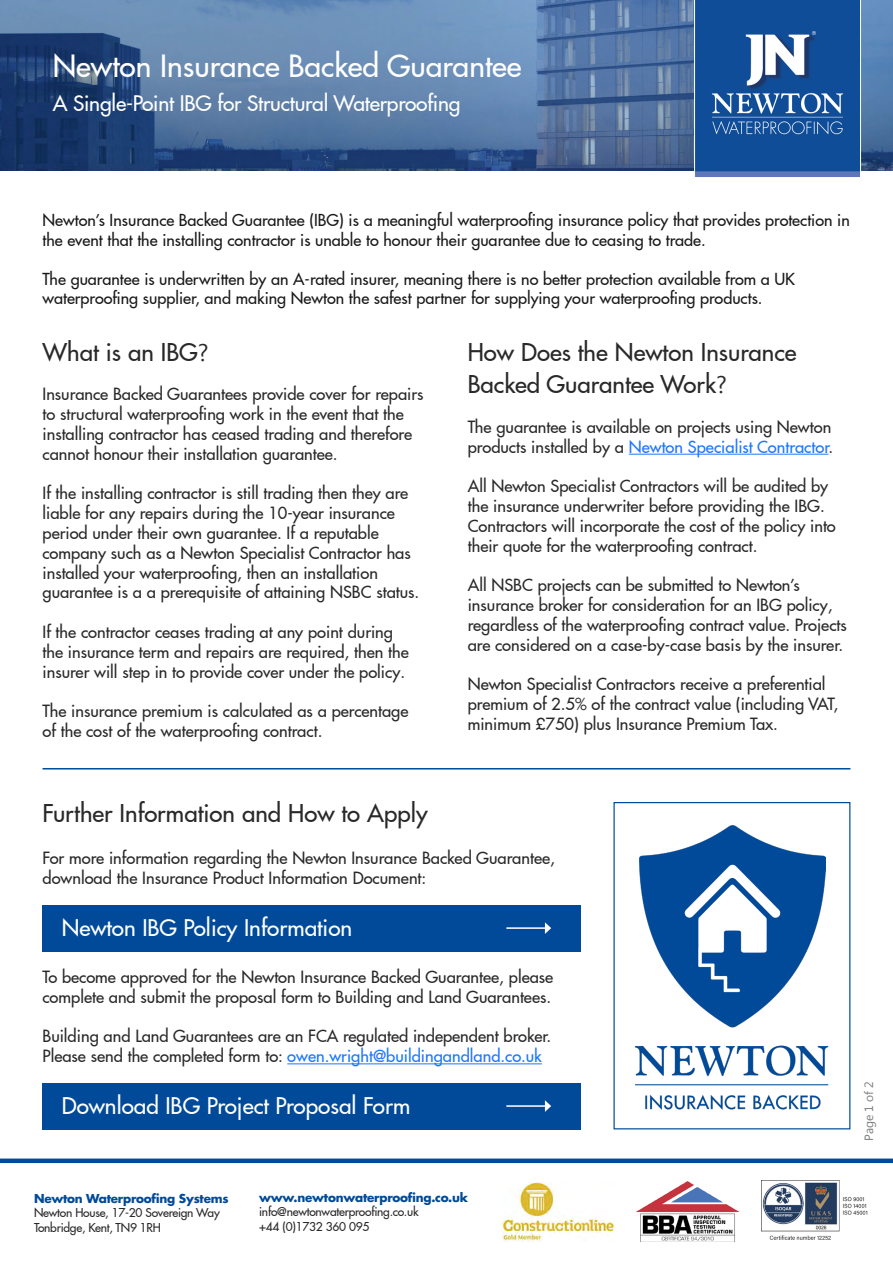
<style>
.page{position:relative;width:893px;height:1263px;background:#fff}
.page>*{position:absolute;margin:0;border:0;box-sizing:border-box;transform-origin:0 0}
.t1{font:500 30px "Futura LT Pro";color:#fff}
.t2{font:500 24px/32.4px "Futura LT Pro";color:#292929}
.t3{font:500 22.5px "Futura LT Pro";color:#fff}
.t4{font:500 21px "Futura LT Pro";letter-spacing:-.01em;color:#fff}
.t5{font:500 16.5px/19.8px "Futura LT Pro";color:#292929}
.t6{font:500 16.2px/19.8px "Futura LT Pro";color:#191919}
.t7{font:500 12px/14.4px "Futura LT Pro";letter-spacing:-.02em;color:#292929}
.t8{font:700 12px "Futura LT Pro";letter-spacing:-.02em;color:#004a99}
.t9{font:12px "Segoe UI";letter-spacing:-.01em;color:#7b7b7b}
.s1{font-family:"Segoe UI";font-weight:400}
.s2{color:#1d76ff}
</style>
<div class="page">
<img style="left:762px;top:1181px;width:106px;height:59px">
<svg style="left:0;top:0;width:893px;height:171px;background:#50719d"></svg>
<svg style="left:694px;top:0;width:167px;height:177px;background:#2c61a3"></svg>
<div style="left:0;top:1158px;width:893px;height:5px;background:#004a99"></div>
<img style="left:501px;top:1182px;width:113px;height:59px">
<img style="left:637px;top:1182px;width:101px;height:59px">
<hr style="left:287px;top:1063px;width:255px;height:1px;background:#1d76ff">
<hr style="left:629px;top:454px;width:199px;height:1px;background:#1d76ff">
<img style="left:639px;top:825px;width:186px;height:203px">
<img style="left:635px;top:1045px;width:194px;height:65px">
<div style="left:43px;top:905px;width:538px;height:46px;background:#004a99"></div>
<hr style="left:506px;top:927px;width:40px;height:2px;background:#fff">
<svg style="left:545px;top:922px;width:6px;height:12px"></svg>
<hr style="left:43px;top:768px;width:807px;height:1px;background:#004a99">
<div style="left:43px;top:1083px;width:538px;height:46px;background:#004a99"></div>
<hr style="left:506px;top:1105px;width:40px;height:2px;background:#fff">
<svg style="left:545px;top:1100px;width:6px;height:12px"></svg>
<h1 class="t1" style="left:53px;top:44px;width:470px">Newton Insurance Backed Guarantee</h1>
<p class="t4" style="left:53px;top:87px;width:409px">A Single-Point IBG for Structural Waterproofing</p>
<p class="t6" style="left:43px;top:209px;width:809px">Newton’s Insurance Backed Guarantee (IBG) is a meaningful waterproofing insurance policy that provides protection in the event that the installing contractor is unable to honour their guarantee due to ceasing to trade.</p>
<p class="t6" style="left:43px;top:268px;width:754px">The guarantee is underwritten by an A-rated insurer, meaning there is no better protection available from a UK waterproofing supplier, and making Newton the safest partner for supplying your waterproofing products.</p>
<h2 class="t2" style="left:43px;top:334px;width:168px">What is an IBG<span class="s1">?</span></h2>
<p class="t5" style="left:43px;top:383px;width:383px">Insurance Backed Guarantees provide cover for repairs to structural waterproofing work in the event that the installing contractor has ceased trading and therefore cannot honour their installation guarantee.</p>
<p class="t5" style="left:43px;top:482px;width:378px">If the installing contractor is still trading then they are liable for any repairs during the 10-year insurance period under their own guarantee. If a reputable company such as a Newton Specialist Contractor has installed your waterproofing, then an installation guarantee is a a prerequisite of attaining NSBC status.</p>
<p class="t5" style="left:43px;top:621px;width:368px">If the contractor ceases trading at any point during the insurance term and repairs are required, then the insurer will step in to provide cover under the policy.</p>
<p class="t5" style="left:43px;top:700px;width:367px">The insurance premium is calculated as a percentage of the cost of the waterproofing contract.</p>
<h2 class="t2" style="left:468px;top:334px;width:330px">How Does the Newton Insurance<br>Backed Guarantee Work<span class="s1">?</span></h2>
<p class="t5" style="left:468px;top:416px;width:367px">The guarantee is available on projects using Newton products installed by a <span class="s2">Newton Specialist Contractor</span>.</p>
<p class="t5" style="left:468px;top:475px;width:370px">All Newton Specialist Contractors will be audited by the insurance underwriter before providing the IBG.<br>Contractors will incorporate the cost of the policy into their quote for the waterproofing contract.</p>
<p class="t5" style="left:468px;top:574px;width:381px">All NSBC projects can be submitted to Newton’s insurance broker for consideration for an IBG policy, regardless of the waterproofing contract value. Projects are considered on a case-by-case basis by the insurer.</p>
<p class="t5" style="left:468px;top:673px;width:372px">Newton Specialist Contractors receive a preferential premium of 2.5% of the contract value (including VAT, minimum £750) plus Insurance Premium Tax.</p>
<h2 class="t2" style="left:43px;top:795px;width:387px">Further Information and How to Apply</h2>
<p class="t5" style="left:43px;top:847px;width:514px">For more information regarding the Newton Insurance Backed Guarantee, download the Insurance Product Information Document:</p>
<h3 class="t3" style="left:62px;top:911px;width:292px">Newton IBG Policy Information</h3>
<p class="t5" style="left:43px;top:966px;width:512px">To become approved for the Newton Insurance Backed Guarantee, please complete and submit the proposal form to Building and Land Guarantees.</p>
<p class="t5" style="left:43px;top:1026px;width:510px">Building and Land Guarantees are an FCA regulated independent broker.<br>Please send the completed form to: <span class="s2">owen.wright@buildingandland.co.uk</span></p>
<h3 class="t3" style="left:62px;top:1089px;width:350px">Download IBG Project Proposal Form</h3>
<p class="t8" style="left:34px;top:1189px;width:196px">Newton Waterproofing Systems</p>
<p class="t7" style="left:34px;top:1205px;width:187px">Newton House, 17-20 Sovereign Way<br>Tonbridge, Kent, TN9 1RH</p>
<p class="t8" style="left:259px;top:1188px;width:210px">www.newtonwaterproofing.co.uk</p>
<p class="t7" style="left:259px;top:1204px;width:161px">info@newtonwaterproofing.co.uk +44 (0)1732 360 095</p>
<p class="t9" style="left:860px;top:1141px;width:61px;rotate:-90deg">Page 1 of 2</p>
</div>
